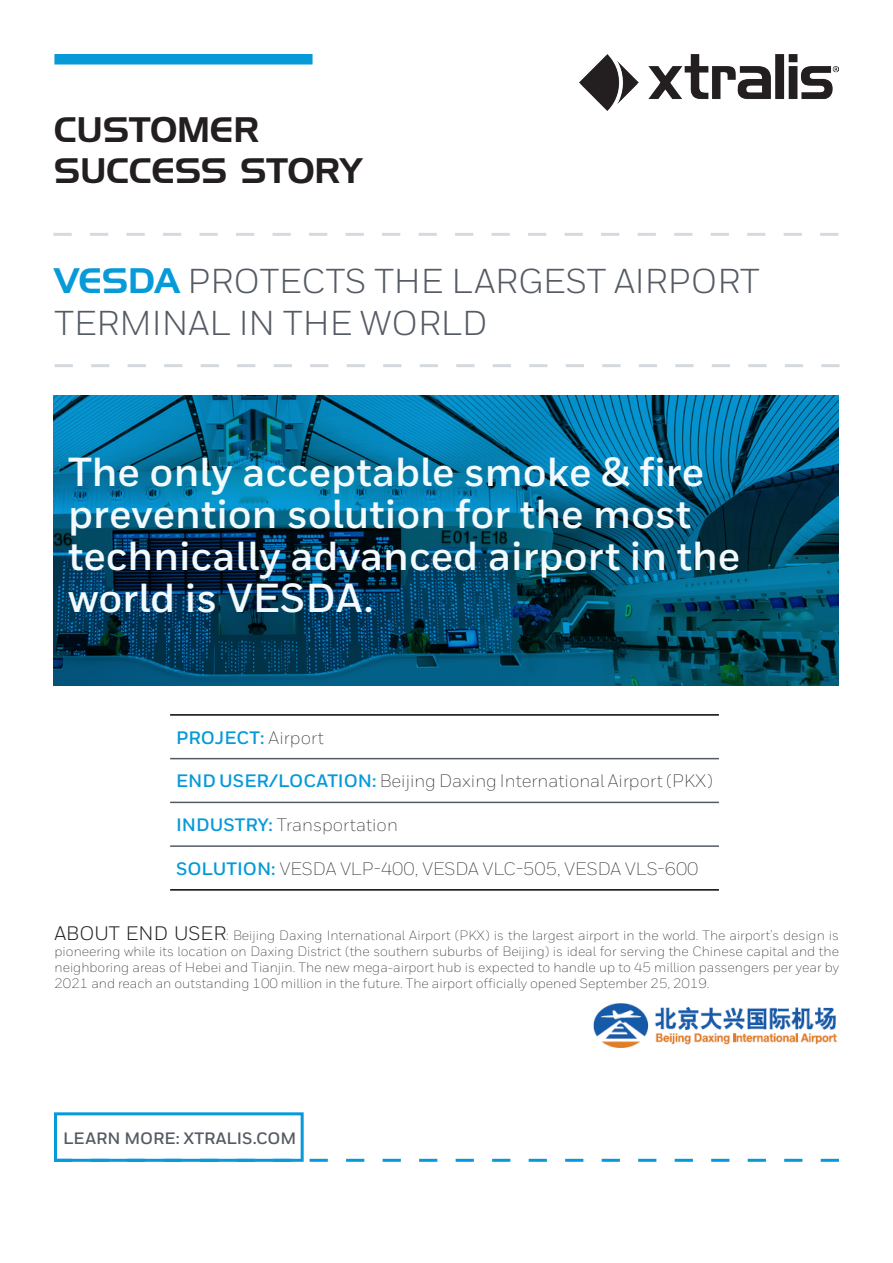
<style>
.page{position:relative;width:893px;height:1263px;background:#fff}
.page>*{position:absolute;margin:0;border:0;box-sizing:border-box;transform-origin:0 0}
.t1{font:700 40.5px/42px "Honeywell Sans";color:#f3fafe}
.t2{font:34.5px/41.4px "Honeywell Sans";color:#555b64}
.t3{font:34.5px/41.4px "Handel Gothic";color:#231f20}
.t4{font:300 18px "Honeywell Sans";color:#231f20}
.t5{font:700 18px "Honeywell Sans";color:#069ad9}
.t6{font:700 16.5px "Honeywell Sans";color:#555b64}
.t7{font:300 13.5px/16.2px "Honeywell Sans";color:#231f20;text-align:justify}
.s1{font-family:"Handel Gothic";color:#069ad9}
.s2{font-weight:300;color:#231f20}
.s3{font-weight:700;color:#069ad9}
.s4{font-weight:400;font-size:19.5px}
</style>
<div class="page">
<img style="left:580px;top:54px;width:258px;height:57px">
<svg style="left:53px;top:233px;width:785px;height:3px"></svg>
<div style="left:54px;top:54px;width:259px;height:11px;background:#069ad9"></div>
<svg style="left:309px;top:1159px;width:530px;height:3px"></svg>
<div style="left:54px;top:1112px;width:250px;height:50px;border:3px solid #069ad9"></div>
<svg style="left:53px;top:395px;width:786px;height:291px;background:#02577b"></svg>
<svg style="left:55px;top:364px;width:785px;height:3px"></svg>
<hr style="left:170px;top:714px;width:549px;height:2px;background:#040503">
<hr style="left:170px;top:889px;width:549px;height:2px;background:#040503">
<hr style="left:170px;top:758px;width:549px;height:1px;background:#555b64">
<hr style="left:170px;top:802px;width:549px;height:1px;background:#555b64">
<hr style="left:170px;top:845px;width:549px;height:2px;background:#555b64">
<img style="left:593px;top:1004px;width:244px;height:44px">
<h2 class="t3" style="left:54px;top:111px;width:309px">CUSTOMER<br>SUCCESS STORY</h2>
<h2 class="t2" style="left:55px;top:261px;width:707px"><span class="s1">VESDA</span> PROTECTS THE LARGEST AIRPORT<br>TERMINAL IN THE WORLD</h2>
<h1 class="t1" style="left:68px;top:452px;width:674px">The only acceptable smoke &amp; fire prevention solution for the most technically advanced airport in the world is VESDA.</h1>
<h3 class="t5" style="left:176px;top:726px;width:149px">PROJECT: <span class="s2">Airport</span></h3>
<h3 class="t4" style="left:176px;top:771px;width:538px"><span class="s3">END USER/LOCATION:</span> Beijing Daxing International Airport (PKX)</h3>
<h3 class="t4" style="left:176px;top:814px;width:223px"><span class="s3">INDUSTRY:</span> Transportation</h3>
<h3 class="t4" style="left:176px;top:858px;width:524px"><span class="s3">SOLUTION:</span> VESDA VLP-400, VESDA VLC-505, VESDA VLS-600</h3>
<p class="t7" style="left:55px;top:927px;width:786px"><span class="s4">ABOUT END USER</span>: Beijing Daxing International Airport (PKX) is the largest airport in the world. The airport’s design is pioneering while its location on Daxing District (the southern suburbs of Beijing) is ideal for serving the Chinese capital and the neighboring areas of Hebei and Tianjin. The new mega-airport hub is expected to handle up to 45 million passengers per year by 2021 and reach an outstanding 100 million in the future. The airport officially opened September 25, 2019.</p>
<p class="t6" style="left:63px;top:1129px;width:235px">LEARN MORE: XTRALIS.COM</p>
</div>
